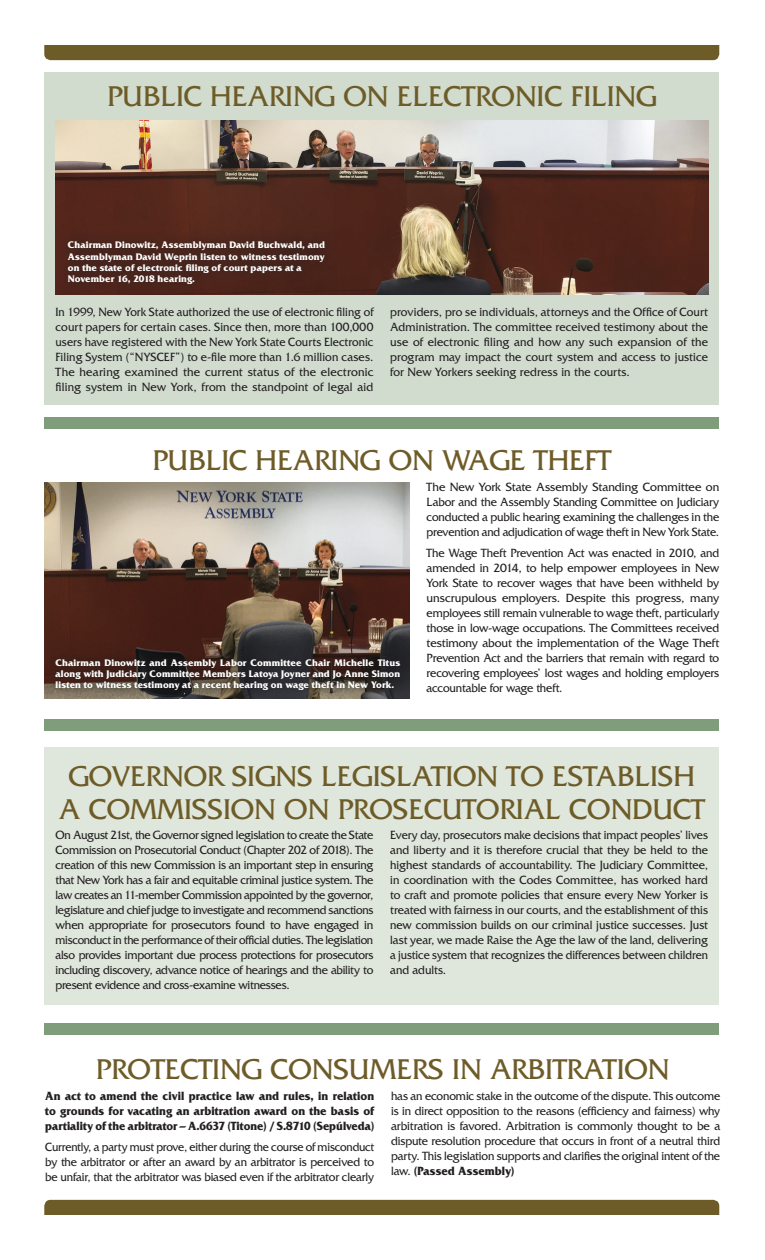
<style>
.page{position:relative;width:765px;height:1260px;background:#fff}
.page>*{position:absolute;margin:0;border:0;box-sizing:border-box;transform-origin:0 0}
.t1{font:30px/32.5px "Friz Quadrata";color:#6e5c28;text-align:center}
.t2{font:12.5px/15px "Friz Quadrata";letter-spacing:-.01em;color:#231f20;text-align:justify;scale:.95 1}
.t3{font:12.5px/15px "Friz Quadrata";letter-spacing:-.01em;color:#231f20;text-align:justify;scale:.94 1}
.t4{font:12.5px/15px "Friz Quadrata";letter-spacing:-.01em;color:#231f20;text-align:justify;scale:.93 1}
.t5{font:12.5px/15px "Friz Quadrata";letter-spacing:-.01em;color:#231f20;text-align:justify}
.t6{font:700 12.5px/15px "Friz Quadrata";color:#231f20;text-align:justify;scale:.95 1}
.t7{font:700 10px/11.2px "Friz Quadrata";letter-spacing:.01em;color:#fff;text-align:justify}
.s1{font-weight:700}
</style>
<div class="page">
<div style="left:44px;top:72px;width:675px;height:333px;background:#d1dccf"></div>
<div style="left:44px;top:748px;width:675px;height:257px;background:#dfe7dd"></div>
<div style="left:44px;top:45px;width:675px;height:15px;background:#6e5c28"></div>
<div style="left:44px;top:1200px;width:675px;height:15px;background:#6e5c28"></div>
<div style="left:44px;top:1023px;width:675px;height:11px;background:#7f9d7a"></div>
<div style="left:44px;top:720px;width:675px;height:11px;background:#7f9d7a"></div>
<div style="left:44px;top:418px;width:675px;height:11px;background:#7f9d7a"></div>
<img style="left:55px;top:120px;width:653px;height:175px">
<img style="left:44px;top:482px;width:366px;height:216px">
<div style="left:49px;top:652px;width:357px;height:45px;background:#231f20;opacity:.75"></div>
<div style="left:56px;top:229px;width:280px;height:67px;background:#49241c"></div>
<h1 class="t1" style="left:107px;top:80px;width:551px">PUBLIC HEARING ON ELECTRONIC FILING</h1>
<p class="t7" style="left:68px;top:239px;width:259px;text-align:left">Chairman Dinowitz, Assemblyman David Buchwald, and Assemblyman David Weprin listen to witness testimony on the state of electronic filing of court papers at a November 16, 2018 hearing.</p>
<p class="t4" style="left:56px;top:304px;width:343px">In 1999, New York State authorized the use of electronic filing of court papers for certain cases. Since then, more than 100,000 users have registered with the New York State Courts Electronic Filing System (“NYSCEF”) to e-file more than 1.6 million cases.<br>The hearing examined the current status of the electronic filing system in New York, from the standpoint of legal aid</p>
<p class="t2" style="left:390px;top:304px;width:336px">providers, pro se individuals, attorneys and the Office of Court Administration. The committee received testimony about the use of electronic filing and how any such expansion of the program may impact the court system and access to justice for New Yorkers seeking redress in the courts.</p>
<h1 class="t1" style="left:152px;top:444px;width:460px">PUBLIC HEARING ON WAGE THEFT</h1>
<p class="t5" style="left:427px;top:479px;width:294px">The New York State Assembly Standing Committee on Labor and the Assembly Standing Committee on Judiciary conducted a public hearing examining the challenges in the prevention and adjudication of wage theft in New York State.</p>
<p class="t2" style="left:427px;top:545px;width:310px">The Wage Theft Prevention Act was enacted in 2010, and amended in 2014, to help empower employees in New York State to recover wages that have been withheld by unscrupulous employers. Despite this progress, many employees still remain vulnerable to wage theft, particularly those in low-wage occupations. The Committees received testimony about the implementation of the Wage Theft Prevention Act and the barriers that remain with regard to recovering employees’ lost wages and holding employers accountable for wage theft.</p>
<p class="t7" style="left:56px;top:657px;width:346px">Chairman Dinowitz and Assembly Labor Committee Chair Michelle Titus along with Judiciary Committee Members Latoya Joyner and Jo Anne Simon listen to witness testimony at a recent hearing on wage theft in New York.</p>
<h1 class="t1" style="left:59px;top:760px;width:648px">GOVERNOR SIGNS LEGISLATION TO ESTABLISH<br>A COMMISSION ON PROSECUTORIAL CONDUCT</h1>
<p class="t2" style="left:56px;top:828px;width:336px">On August 21st, the Governor signed legislation to create the State Commission on Prosecutorial Conduct (Chapter 202 of 2018). The creation of this new Commission is an important step in ensuring that New York has a fair and equitable criminal justice system. The law creates an 11-member Commission appointed by the governor, legislature and chief judge to investigate and recommend sanctions when appropriate for prosecutors found to have engaged in misconduct in the performance of their official duties. The legislation also provides important due process protections for prosecutors including discovery, advance notice of hearings and the ability to present evidence and cross-examine witnesses.</p>
<p class="t3" style="left:390px;top:828px;width:340px">Every day, prosecutors make decisions that impact peoples’ lives and liberty and it is therefore crucial that they be held to the highest standards of accountability. The Judiciary Committee, in coordination with the Codes Committee, has worked hard to craft and promote policies that ensure every New Yorker is treated with fairness in our courts, and the establishment of this new commission builds on our criminal justice successes. Just last year, we made Raise the Age the law of the land, delivering a justice system that recognizes the differences between children and adults.</p>
<h1 class="t1" style="left:96px;top:1054px;width:575px">PROTECTING CONSUMERS IN ARBITRATION</h1>
<p class="t6" style="left:45px;top:1089px;width:348px">An act to amend the civil practice law and rules, in relation to grounds for vacating an arbitration award on the basis of partiality of the arbitrator – A.6637 (Titone) / S.8710 (Sepúlveda)</p>
<p class="t4" style="left:45px;top:1139px;width:355px">Currently, a party must prove, either during the course of misconduct by the arbitrator or after an award by an arbitrator is perceived to be unfair, that the arbitrator was biased even if the arbitrator clearly</p>
<p class="t2" style="left:391px;top:1089px;width:348px">has an economic stake in the outcome of the dispute. This outcome is in direct opposition to the reasons (efficiency and fairness) why arbitration is favored. Arbitration is commonly thought to be a dispute resolution procedure that occurs in front of a neutral third party. This legislation supports and clarifies the original intent of the law. <span class="s1">(Passed Assembly)</span></p>
</div>
